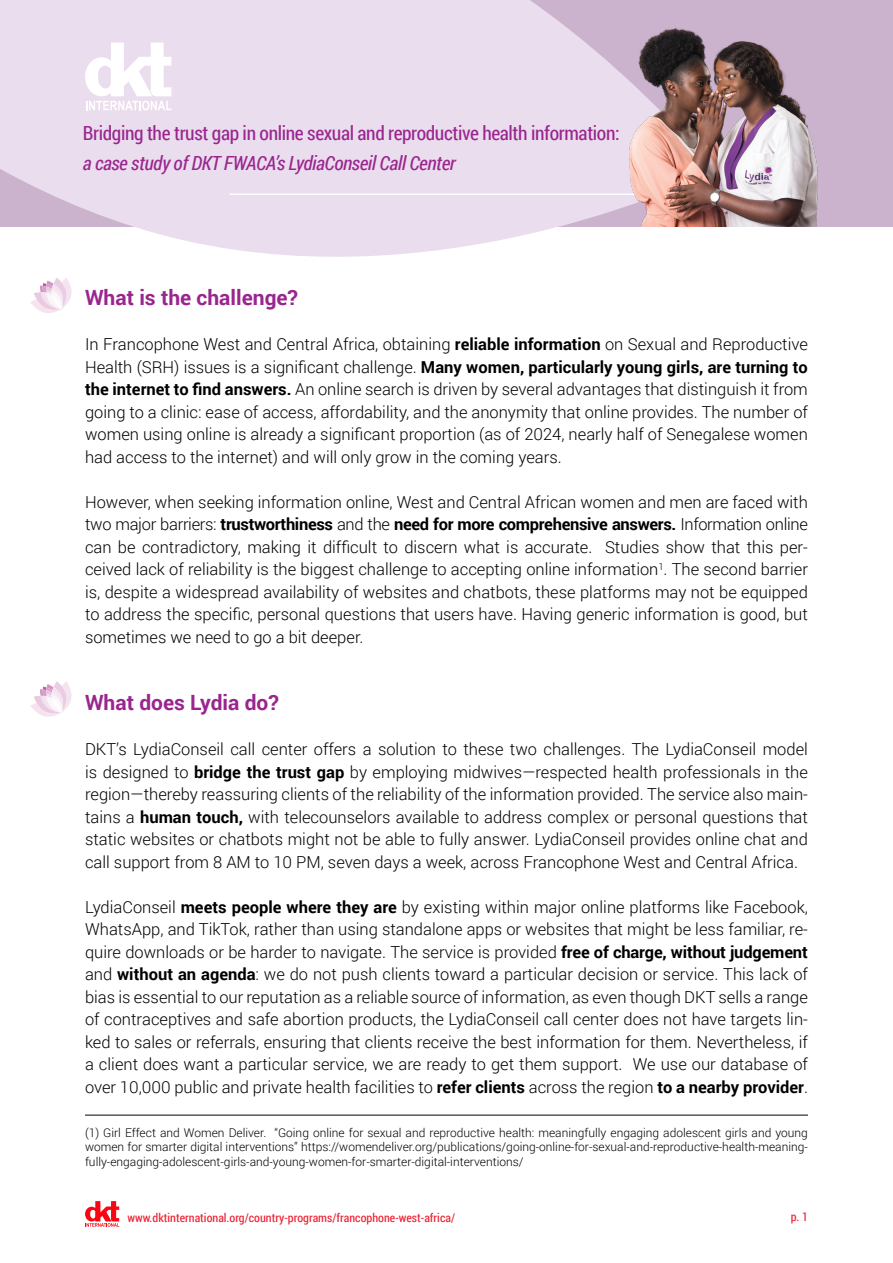
<style>
.page{position:relative;width:893px;height:1263px;background:#fff}
.page>*{position:absolute;margin:0;border:0;box-sizing:border-box;transform-origin:0 0}
.t1{font:700 21px "Roboto";color:#9a258f}
.t2{font:19.5px "Roboto Condensed";letter-spacing:-.02em;color:#9a258f}
.t3{font:italic 19.5px "Roboto Condensed";letter-spacing:-.02em;color:#9a258f}
.t4{font:300 16.5px/22.5px "Roboto";color:#000;text-align:justify}
.t5{font:300 12px/14.4px "Roboto";color:#000;text-align:justify}
.t6{font:12px "Roboto Condensed";color:#ed1c2f}
.s1{font-weight:700}
</style>
<div class="page">
<svg style="left:85px;top:1201px;width:34px;height:26px"></svg>
<div style="left:0;top:0;width:893px;height:226px;background:#cbb3cd"></div>
<svg style="left:0;top:0;width:714px;height:257px;background:#e9ddec"></svg>
<hr style="left:230px;top:193px;width:578px;height:2px;background:#fff">
<img style="left:624px;top:20px;width:194px;height:206px">
<hr style="left:85px;top:1115px;width:723px;height:1px;background:#000">
<svg style="left:85px;top:43px;width:87px;height:67px;background:#f5eff6"></svg>
<svg style="left:31px;top:278px;width:41px;height:35px"></svg>
<svg style="left:31px;top:681px;width:41px;height:36px"></svg>
<p class="t2" style="left:83px;top:119px;width:538px">Bridging the trust gap in online sexual and reproductive health information:</p>
<p class="t3" style="left:83px;top:149px;width:374px">a case study of DKT FWACA’s LydiaConseil Call Center</p>
<p class="t1" style="left:85px;top:283px;width:215px">What is the challenge?</p>
<p class="t4" style="left:85px;top:332px;width:724px">In Francophone West and Central Africa, obtaining <span class="s1">reliable information</span> on Sexual and Reproductive Health (SRH) issues is a significant challenge. <span class="s1">Many women, particularly young girls, are turning to the internet to find answers.</span> An online search is driven by several advantages that distinguish it from going to a clinic: ease of access, affordability, and the anonymity that online provides. The number of women using online is already a significant proportion (as of 2024, nearly half of Senegalese women had access to the internet) and will only grow in the coming years.</p>
<p class="t4" style="left:85px;top:490px;width:724px">However, when seeking information online, West and Central African women and men are faced with two major barriers: <span class="s1">trustworthiness</span> and the <span class="s1">need for more comprehensive answers.</span> Information online can be contradictory, making it difficult to discern what is accurate. Studies show that this per&shy;ceived lack of reliability is the biggest challenge to accepting online information<sup>1</sup>. The second barrier is, despite a widespread availability of websites and chatbots, these platforms may not be equipped to address the specific, personal questions that users have. Having generic information is good, but sometimes we need to go a bit deeper.</p>
<p class="t1" style="left:85px;top:688px;width:195px">What does Lydia do?</p>
<p class="t4" style="left:85px;top:737px;width:724px">DKT’s LydiaConseil call center offers a solution to these two challenges. The LydiaConseil model is designed to <span class="s1">bridge the trust gap</span> by employing midwives—respected health professionals in the region—thereby reassuring clients of the reliability of the information provided. The service also main&shy;tains a <span class="s1">human touch,</span> with telecounselors available to address complex or personal questions that static websites or chatbots might not be able to fully answer. LydiaConseil provides online chat and call support from 8 AM to 10 PM, seven days a week, across Francophone West and Central Africa.</p>
<p class="t4" style="left:85px;top:895px;width:724px">LydiaConseil <span class="s1">meets people where they are</span> by existing within major online platforms like Facebook, WhatsApp, and TikTok, rather than using standalone apps or websites that might be less familiar, re&shy;quire downloads or be harder to navigate. The service is provided <span class="s1">free of charge, without judgement </span>and <span class="s1">without an agenda</span>: we do not push clients toward a particular decision or service. This lack of bias is essential to our reputation as a reliable source of information, as even though DKT sells a range of contraceptives and safe abortion products, the LydiaConseil call center does not have targets lin&shy;ked to sales or referrals, ensuring that clients receive the best information for them. Nevertheless, if a client does want a particular service, we are ready to get them support. We use our database of over 10,000 public and private health facilities to <span class="s1">refer clients</span> across the region <span class="s1">to a nearby provider</span>.</p>
<p class="t5" style="left:85px;top:1125px;width:724px">(1) Girl Effect and Women Deliver. “Going online for sexual and reproductive health: meaningfully engaging adolescent girls and young women for smarter digital interventions” https://womendeliver.org/publications/going-online-for-sexual-and-reproductive-health-meaning&shy;fully-engaging-adolescent-girls-and-young-women-for-smarter-digital-interventions/</p>
<p class="t6" style="left:127px;top:1209px;width:329px">www.dktinternational.org/country-programs/francophone-west-africa/</p>
<p class="t6" style="left:791px;top:1209px;width:19px">p. 1</p>
</div>
